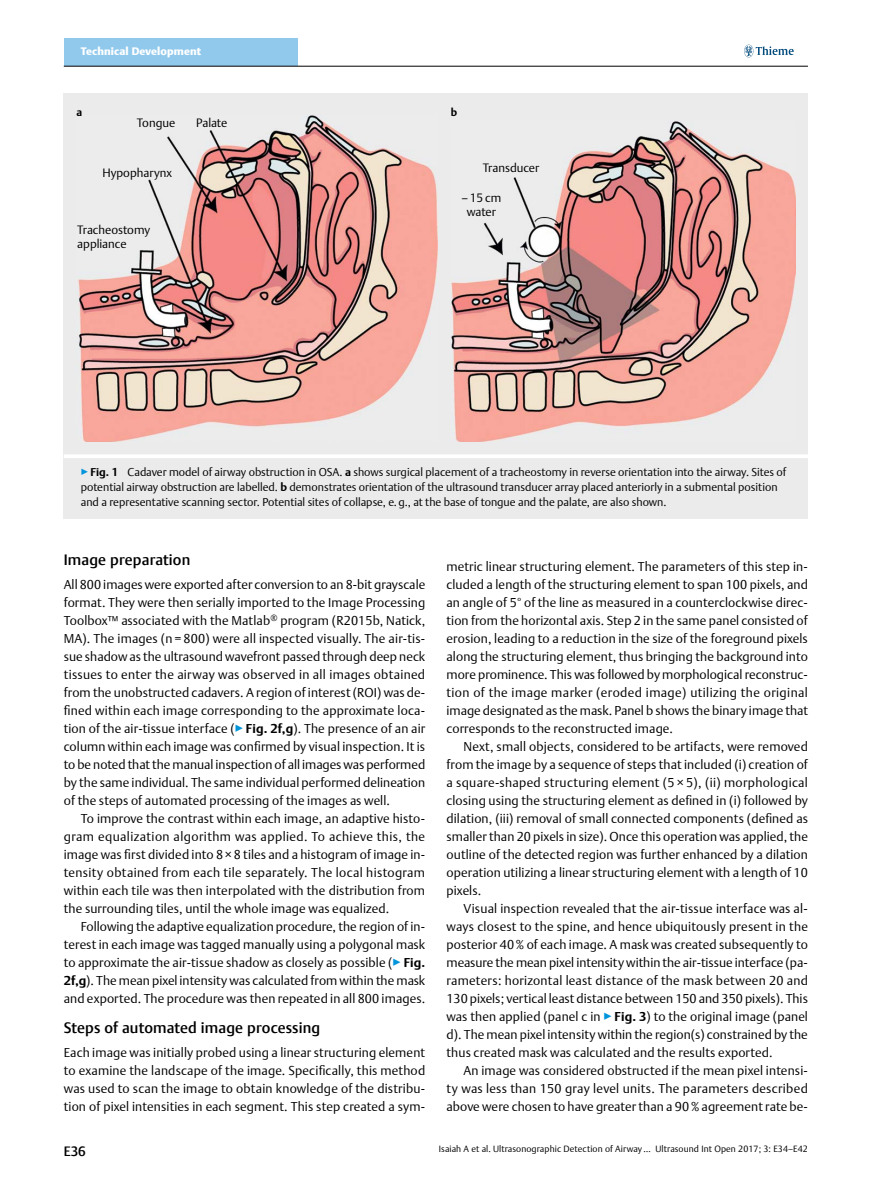
<style>
.page{position:relative;width:893px;height:1191px;background:#fff}
.page>*{position:absolute;margin:0;border:0;box-sizing:border-box;transform-origin:0 0}
.t1{font:500 15px "Thieme Argo 2011";letter-spacing:.01em;color:#000}
.t2{font:500 13.5px "Thieme Argo 2011";color:#000}
.t3{font:300 12.75px/18px "Thieme Argo 2011";letter-spacing:.01em;color:#000;text-align:justify}
.t4{font:300 12px/14.4px "Thieme Argo 2011";color:#000}
.t5{font:300 11.25px/15px "Thieme Argo 2011";color:#000}
.t6{font:900 10.8px "Thieme Argo 2011";letter-spacing:.01em;color:#fff}
.t7{font:700 10.8px "Thieme Argo 2011";color:#000}
.t8{font:300 9px "Thieme Argo 2011";letter-spacing:.01em;color:#000}
.s1{color:#0095da}
.s2{font-weight:700}
</style>
<div class="page">
<div style="left:64px;top:38px;width:234px;height:28px;background:#91c9ed"></div>
<svg style="left:744px;top:45px;width:50px;height:12px"></svg>
<hr style="left:64px;top:66px;width:744px;height:1px;background:#000">
<div style="left:64px;top:94px;width:744px;height:360px;background:#ebebec"></div>
<img style="left:78px;top:116px;width:360px;height:326px">
<img style="left:452px;top:122px;width:343px;height:320px">
<div style="left:64px;top:454px;width:744px;height:65px;background:#ebebec"></div>
<hr style="left:64px;top:454px;width:744px;height:4px;background:#fff">
<p class="t6" style="left:81px;top:44px;width:122px">Technical Development</p>
<p class="t7" style="left:77px;top:104px;width:7px">a</p>
<p class="t7" style="left:451px;top:104px;width:8px">b</p>
<p class="t4" style="left:137px;top:116px;width:40px">Tongue</p>
<p class="t4" style="left:102px;top:165px;width:71px">Hypopharynx</p>
<p class="t4" style="left:77px;top:222px;width:74px">Tracheostomy appliance</p>
<p class="t4" style="left:196px;top:116px;width:33px">Palate</p>
<p class="t4" style="left:483px;top:160px;width:58px">Transducer</p>
<p class="t4" style="left:461px;top:190px;width:41px;text-align:center">–15cm water</p>
<p class="t5" style="left:81px;top:464px;width:707px"><span class="s1">▶</span><span class="s2">Fig. 1</span> Cadaver model of airway obstruction in OSA. <span class="s2">a</span> shows surgical placement of a tracheostomy in reverse orientation into the airway. Sites of potential airway obstruction are labelled. <span class="s2">b</span> demonstrates orientation of the ultrasound transducer array placed anteriorly in a submental position and a representative scanning sector. Potential sites of collapse, e.g., at the base of tongue and the palate, are also shown.</p>
<p class="t1" style="left:64px;top:550px;width:128px">Image preparation</p>
<p class="t3" style="left:64px;top:575px;width:363px">All 800 images were exported after conversion to an 8-bit grayscale format. They were then serially imported to the Image Processing Toolbox™ associated with the Matlab<sup>®</sup> program (R2015b, Natick, MA). The images (n = 800) were all inspected visually. The air-tis&shy;sue shadow as the ultrasound wavefront passed through deep neck tissues to enter the airway was observed in all images obtained from the unobstructed cadavers. A region of interest (ROI) was de&shy;fined within each image corresponding to the approximate loca&shy;tion of the air-tissue interface (<span class="s1">▶</span><span class="s2">Fig. 2f,g</span>). The presence of an air column within each image was confirmed by visual inspection. It is to be noted that the manual inspection of all images was performed by the same individual. The same individual performed delineation of the steps of automated processing of the images as well.</p>
<p class="t3" style="left:64px;top:809px;width:363px;text-indent:17px">To improve the contrast within each image, an adaptive histo&shy;gram equalization algorithm was applied. To achieve this, the image was first divided into 8 × 8 tiles and a histogram of image in&shy;tensity obtained from each tile separately. The local histogram within each tile was then interpolated with the distribution from the surrounding tiles, until the whole image was equalized.</p>
<p class="t3" style="left:64px;top:917px;width:363px;text-indent:17px">Following the adaptive equalization procedure, the region of in&shy;terest in each image was tagged manually using a polygonal mask to approximate the air-tissue shadow as closely as possible (<span class="s1">▶</span><span class="s2">Fig.<br>2f,g</span>). The mean pixel intensity was calculated from within the mask and exported. The procedure was then repeated in all 800 images.</p>
<p class="t1" style="left:64px;top:1018px;width:258px">Steps of automated image processing</p>
<p class="t3" style="left:64px;top:1043px;width:363px">Each image was initially probed using a linear structuring element to examine the landscape of the image. Specifically, this method was used to scan the image to obtain knowledge of the distribu&shy;tion of pixel intensities in each segment. This step created a sym-</p>
<p class="t2" style="left:64px;top:1142px;width:24px">E36</p>
<p class="t3" style="left:446px;top:557px;width:363px">metric linear structuring element. The parameters of this step in&shy;cluded a length of the structuring element to span 100 pixels, and an angle of 5° of the line as measured in a counterclockwise direc&shy;tion from the horizontal axis. Step 2 in the same panel consisted of erosion, leading to a reduction in the size of the foreground pixels along the structuring element, thus bringing the background into more prominence. This was followed by morphological reconstruc&shy;tion of the image marker (eroded image) utilizing the original image designated as the mask. Panel b shows the binary image that corresponds to the reconstructed image.</p>
<p class="t3" style="left:446px;top:737px;width:363px;text-indent:17px">Next, small objects, considered to be artifacts, were removed from the image by a sequence of steps that included (i) creation of a square-shaped structuring element (5 × 5), (ii) morphological closing using the structuring element as defined in (i) followed by dilation, (iii) removal of small connected components (defined as smaller than 20 pixels in size). Once this operation was applied, the outline of the detected region was further enhanced by a dilation operation utilizing a linear structuring element with a length of 10 pixels.</p>
<p class="t3" style="left:446px;top:899px;width:363px;text-indent:17px">Visual inspection revealed that the air-tissue interface was al&shy;ways closest to the spine, and hence ubiquitously present in the posterior 40% of each image. A mask was created subsequently to measure the mean pixel intensity within the air-tissue interface (pa&shy;rameters: horizontal least distance of the mask between 20 and 130 pixels; vertical least distance between 150 and 350 pixels). This was then applied (panel c in <span class="s1">▶</span><span class="s2">Fig. 3</span>) to the original image (panel d). The mean pixel intensity within the region(s) constrained by the thus created mask was calculated and the results exported.</p>
<p class="t3" style="left:446px;top:1061px;width:363px;text-indent:17px">An image was considered obstructed if the mean pixel intensi&shy;ty was less than 150 gray level units. The parameters described above were chosen to have greater than a 90% agreement rate be-</p>
<p class="t8" style="left:439px;top:1143px;width:371px">Isaiah A et al. Ultrasonographic Detection of Airway … Ultrasound Int Open 2017; 3: E34–E42</p>
</div>
